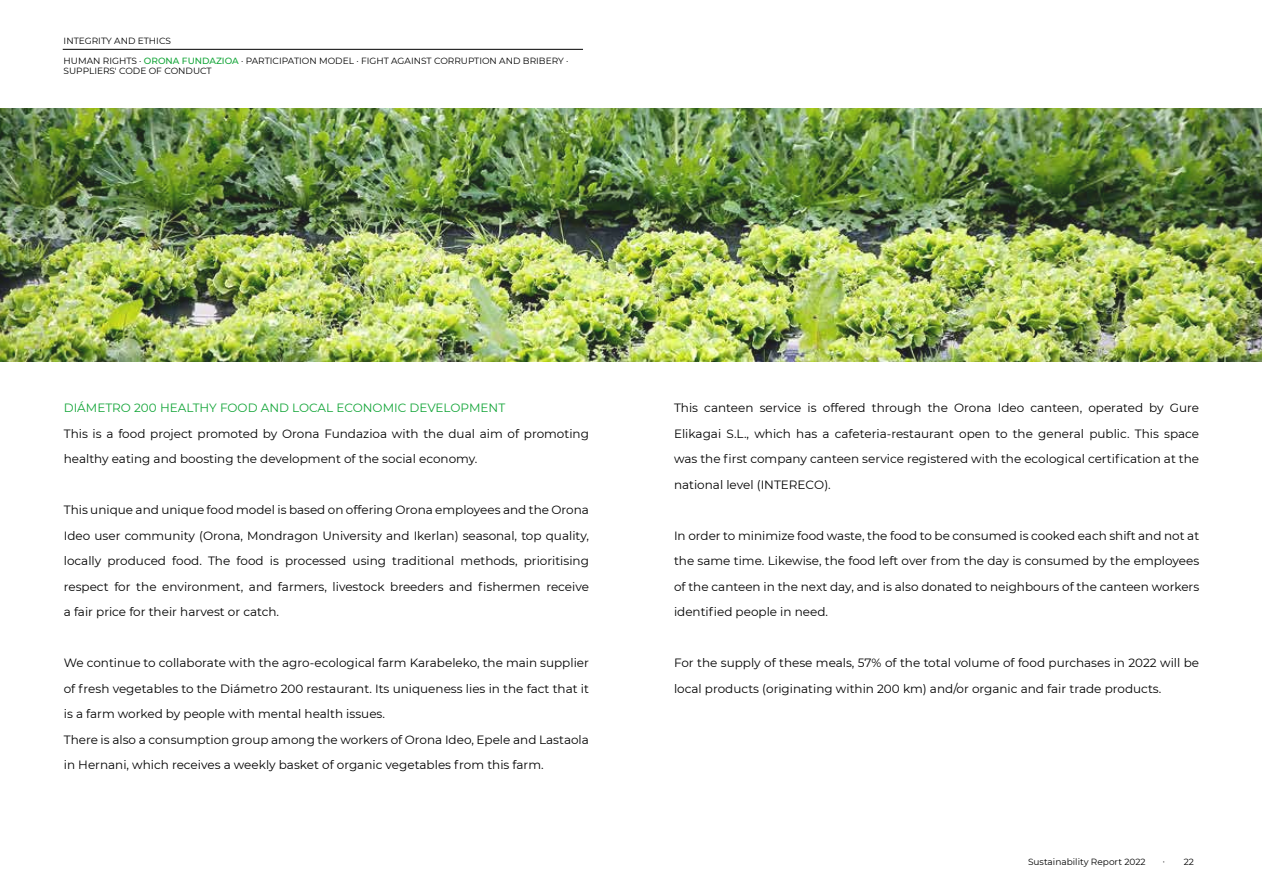
<style>
.page{position:relative;width:1263px;height:893px;background:#fff}
.page>*{position:absolute;margin:0;border:0;box-sizing:border-box;transform-origin:0 0}
.t1{font:12px/25.5px "Montserrat";color:#000}
.t2{font:12px "Montserrat";color:#13a538}
.t3{font:9px/10.8px "Montserrat";color:#000}
.s1{font-weight:500;color:#13a538}
.s2{font-family:"Minion Pro"}
</style>
<div class="page">
<img style="left:0;top:109px;width:1262px;height:252px">
<hr style="left:63px;top:49px;width:520px;height:1px;background:#000">
<p class="t3" style="left:64px;top:35px;width:109px">INTEGRITY AND ETHICS</p>
<p class="t3" style="left:64px;top:55px;width:506px">HUMAN RIGHTS · <span class="s1">ORONA FUNDAZIOA</span> · PARTICIPATION MODEL · FIGHT AGAINST CORRUPTION AND BRIBERY ·<br>SUPPLIERS' CODE OF CONDUCT</p>
<p class="t2" style="left:64px;top:400px;width:443px">DIÁMETRO 200 HEALTHY FOOD AND LOCAL ECONOMIC DEVELOPMENT</p>
<p class="t1" style="left:64px;top:420px;width:527px">This is a food project promoted by Orona Fundazioa with the dual aim of promoting healthy eating and boosting the development of the social economy.</p>
<p class="t1" style="left:64px;top:497px;width:527px;text-align:justify">This unique and unique food model is based on offering Orona employees and the Orona Ideo user community (Orona, Mondragon University and Ikerlan) seasonal, top quality, locally produced food. The food is processed using traditional methods, prioritising respect for the environment, and farmers, livestock breeders and fishermen receive a fair price for their harvest or catch.</p>
<p class="t1" style="left:64px;top:650px;width:527px">We continue to collaborate with the agro-ecological farm Karabeleko, the main supplier of fresh vegetables to the Diámetro 200 restaurant. Its uniqueness lies in the fact that it is a farm worked by people with mental health issues.<br>There is also a consumption group among the workers of Orona Ideo, Epele and Lastaola in Hernani, which receives a weekly basket of organic vegetables from this farm.</p>
<p class="t1" style="left:674px;top:395px;width:527px;text-align:justify">This canteen service is offered through the Orona Ideo canteen, operated by Gure Elikagai S.L., which has a cafeteria-restaurant open to the general public. This space was the first company canteen service registered with the ecological certification at the national level (INTERECO).</p>
<p class="t1" style="left:674px;top:522px;width:527px;text-align:justify">In order to minimize food waste, the food to be consumed is cooked each shift and not at the same time. Likewise, the food left over from the day is consumed by the employees of the canteen in the next day, and is also donated to neighbours of the canteen workers identified people in need.</p>
<p class="t1" style="left:674px;top:650px;width:527px">For the supply of these meals, 57% of the total volume of food purchases in 2022 will be local products (originating within 200 km) and/or organic and fair trade products.</p>
<p class="t3" style="left:1028px;top:856px;width:119px">Sustainability Report 2022</p>
<p class="t3" style="left:1163px;top:856px;width:33px"><span class="s2">·</span> 22</p>
</div>
